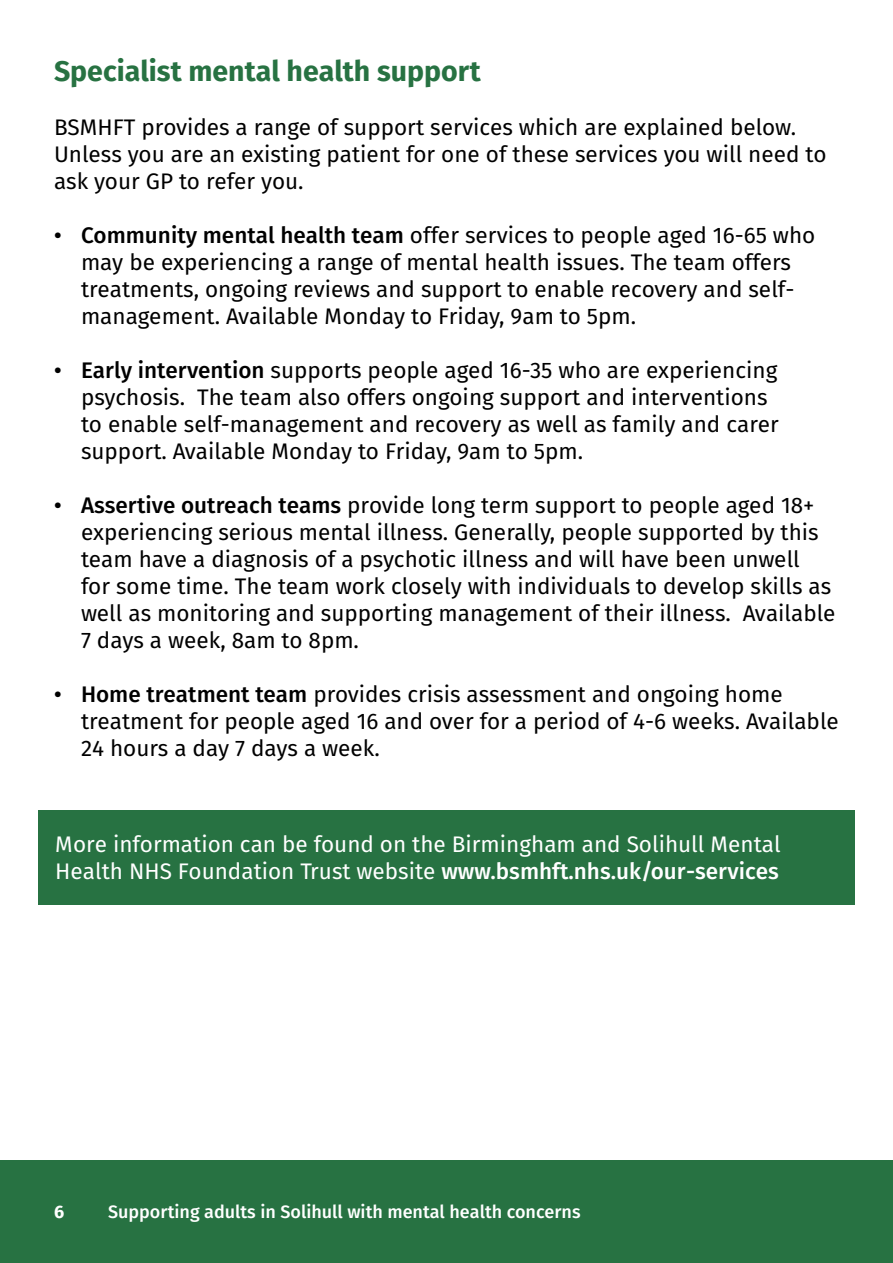
<style>
.page{position:relative;width:893px;height:1263px;background:#fff}
.page>*{position:absolute;margin:0;border:0;box-sizing:border-box;transform-origin:0 0}
.t1{font:700 28.5px "Fira Sans";color:#277242}
.t2{font:22.5px/27px "Fira Sans";color:#000}
.t3{font:22.5px/27px "Fira Sans";color:#fff}
.t4{font:500 18px "Fira Sans";color:#fff}
.t5{font:700 18px "Fira Sans";color:#fff}
.s1{font-weight:500}
</style>
<div class="page">
<div style="left:0;top:1160px;width:893px;height:103px;background:#277242"></div>
<div style="left:38px;top:810px;width:817px;height:94px;background:#277242"></div>
<p class="t1" style="left:54px;top:51px;width:428px">Specialist mental health support</p>
<p class="t2" style="left:54px;top:114px;width:774px">BSMHFT provides a range of support services which are explained below.<br>Unless you are an existing patient for one of these services you will need to ask your GP to refer you.</p>
<p class="t2" style="left:81px;top:222px;width:736px;text-indent:-27px"><span class="s1">• Community mental health team</span> offer services to people aged 16-65 who may be experiencing a range of mental health issues. The team offers treatments, ongoing reviews and support to enable recovery and self&shy;management. Available Monday to Friday, 9am to 5pm.</p>
<p class="t2" style="left:81px;top:357px;width:699px;text-indent:-27px"><span class="s1">• Early intervention</span> supports people aged 16-35 who are experiencing psychosis. The team also offers ongoing support and interventions to enable self-management and recovery as well as family and carer support. Available Monday to Friday, 9am to 5pm.</p>
<p class="t2" style="left:81px;top:492px;width:756px;text-indent:-27px"><span class="s1">• Assertive outreach teams</span> provide long term support to people aged 18+ experiencing serious mental illness. Generally, people supported by this team have a diagnosis of a psychotic illness and will have been unwell<br>for some time. The team work closely with individuals to develop skills as well as monitoring and supporting management of their illness. Available 7 days a week, 8am to 8pm.</p>
<p class="t2" style="left:81px;top:681px;width:759px;text-indent:-27px"><span class="s1">• Home treatment team</span> provides crisis assessment and ongoing home treatment for people aged 16 and over for a period of 4-6 weeks. Available<br>24 hours a day 7 days a week.</p>
<p class="t3" style="left:55px;top:831px;width:727px">More information can be found on the Birmingham and Solihull Mental<br>Health NHS Foundation Trust website <span class="s1">www.bsmhft.nhs.uk/our-services</span></p>
<p class="t5" style="left:54px;top:1199px;width:12px">6</p>
<p class="t4" style="left:108px;top:1199px;width:474px">Supporting adults in Solihull with mental health concerns</p>
</div>
